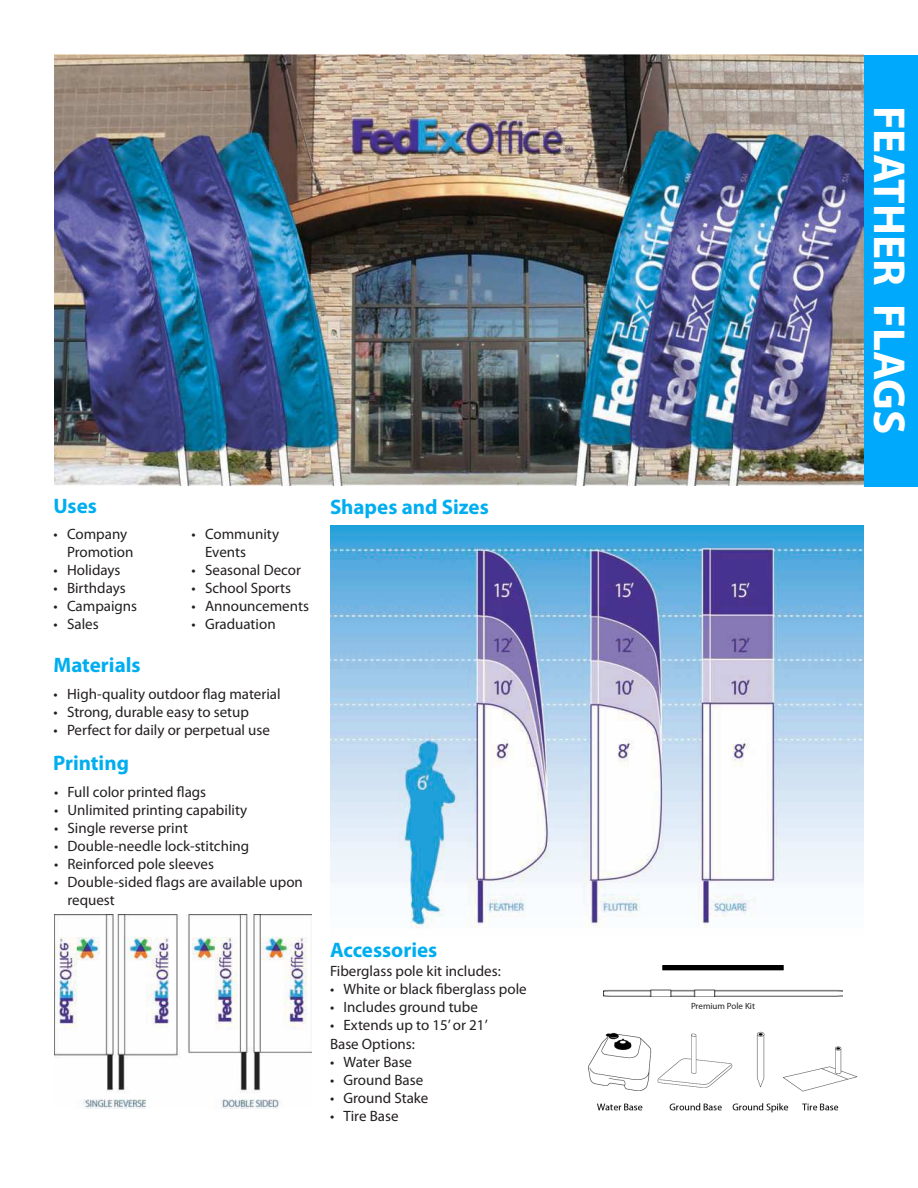
<style>
.page{position:relative;width:918px;height:1188px;background:#fff}
.page>*{position:absolute;margin:0;border:0;box-sizing:border-box;transform-origin:0 0}
.t1{font:700 45px "Myriad Pro";color:#fff}
.t2{font:700 21px "Myriad Pro";color:#00aeef}
.t3{font:15px/18px "Myriad Pro";color:#231f20}
.t4{font:9px "Myriad Pro";color:#231f20}
</style>
<div class="page">
<img style="left:330px;top:525px;width:534px;height:404px">
<img style="left:54px;top:915px;width:258px;height:194px">
<img style="left:54px;top:54px;width:810px;height:432px">
<img style="left:588px;top:1031px;width:270px;height:82px">
<div style="left:864px;top:55px;width:54px;height:432px;background:#00a9fb"></div>
<img style="left:603px;top:965px;width:240px;height:31px">
<h2 class="t2" style="left:54px;top:498px;width:45px">Uses</h2>
<p class="t3" style="left:67px;top:525px;width:68px;text-indent:-14px">• Company<br>Promotion</p>
<p class="t3" style="left:54px;top:561px;width:69px">• Holidays</p>
<p class="t3" style="left:54px;top:579px;width:74px">• Birthdays</p>
<p class="t3" style="left:54px;top:597px;width:85px">• Campaigns</p>
<p class="t3" style="left:54px;top:615px;width:47px">• Sales</p>
<p class="t3" style="left:205px;top:525px;width:76px;text-indent:-14px">• Community<br>Events</p>
<p class="t3" style="left:192px;top:561px;width:111px">• Seasonal Decor</p>
<p class="t3" style="left:192px;top:579px;width:101px">• School Sports</p>
<p class="t3" style="left:192px;top:597px;width:119px">• Announcements</p>
<p class="t3" style="left:192px;top:615px;width:86px">• Graduation</p>
<h2 class="t2" style="left:54px;top:657px;width:89px">Materials</h2>
<p class="t3" style="left:54px;top:685px;width:229px">• High-quality outdoor flag material</p>
<p class="t3" style="left:54px;top:703px;width:197px">• Strong, durable easy to setup</p>
<p class="t3" style="left:54px;top:721px;width:218px">• Perfect for daily or perpetual use</p>
<h2 class="t2" style="left:53px;top:755px;width:77px">Printing</h2>
<p class="t3" style="left:54px;top:783px;width:154px">• Full color printed flags</p>
<p class="t3" style="left:54px;top:801px;width:195px">• Unlimited printing capability</p>
<p class="t3" style="left:54px;top:819px;width:135px">• Single reverse print</p>
<p class="t3" style="left:54px;top:837px;width:197px">• Double-needle lock-stitching</p>
<p class="t3" style="left:54px;top:855px;width:161px">• Reinforced pole sleeves</p>
<p class="t3" style="left:68px;top:873px;width:237px;text-indent:-14px">• Double-sided flags are available upon request</p>
<h2 class="t2" style="left:330px;top:499px;width:160px">Shapes and Sizes</h2>
<h2 class="t2" style="left:330px;top:942px;width:109px">Accessories</h2>
<p class="t3" style="left:330px;top:964px;width:172px">Fiberglass pole kit includes:</p>
<p class="t3" style="left:330px;top:980px;width:198px">• White or black fiberglass pole</p>
<p class="t3" style="left:330px;top:998px;width:149px">• Includes ground tube</p>
<p class="t3" style="left:330px;top:1016px;width:159px">• Extends up to 15’ or 21’<br>Base Options:</p>
<p class="t3" style="left:330px;top:1052px;width:84px">• Water Base</p>
<p class="t3" style="left:330px;top:1070px;width:95px">• Ground Base</p>
<p class="t3" style="left:330px;top:1088px;width:100px">• Ground Stake</p>
<p class="t3" style="left:330px;top:1106px;width:70px">• Tire Base</p>
<h1 class="t1" style="left:907px;top:106px;width:330px;rotate:90deg">FEATHER FLAGS</h1>
<p class="t4" style="left:691px;top:1003px;width:66px">Premium Pole Kit</p>
</div>
